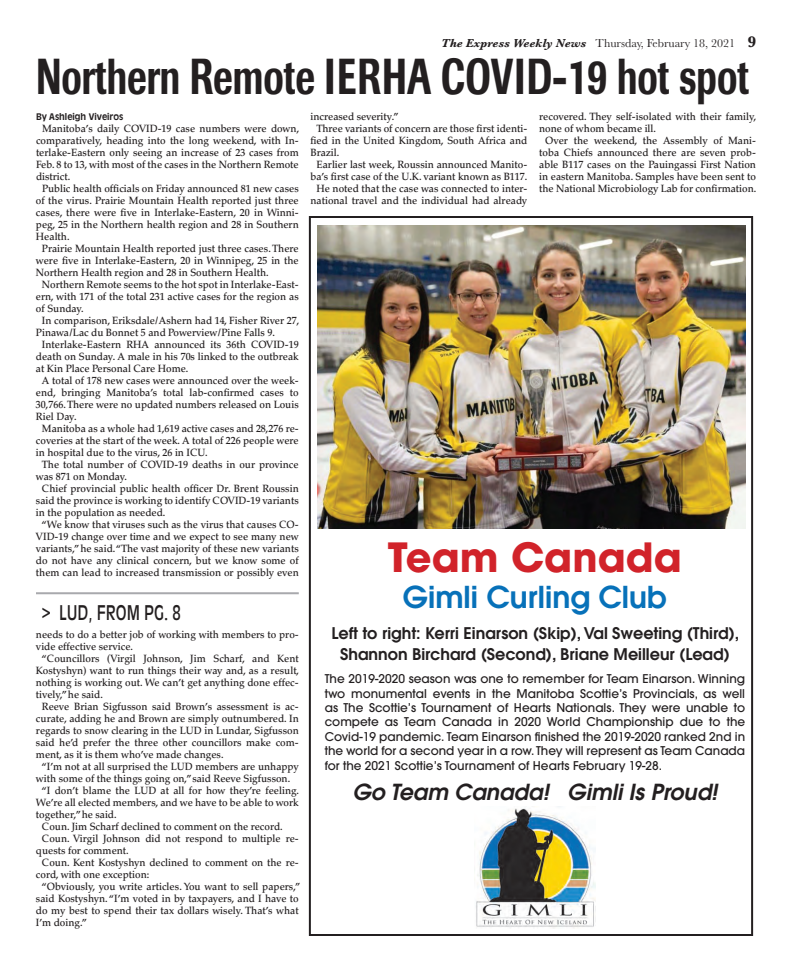
<style>
.page{position:relative;width:792px;height:972px;background:#fff}
.page>*{position:absolute;margin:0;border:0;box-sizing:border-box;transform-origin:0 0}
.t1{font:500 50px "Imago";color:#231f20;scale:.7 1}
.t2{font:700 40px "Avant Garde";color:#d1232a}
.t3{font:600 30px "Avant Garde";color:#0771b9}
.t4{font:italic 600 22px "Avant Garde";color:#231f20}
.t5{font:20px "Antique Olive";color:#231f20;scale:.75 1}
.t6{font:600 16px/21.2px "Avant Garde";color:#231f20;text-align:center}
.t7{font:500 12px/14.4px "Avant Garde";color:#231f20;text-align:justify}
.t8{font:12px "Baskerville";color:#231f20}
.t9{font:500 10.5px "Palatino";color:#231f20;scale:.95 1}
.t10{font:700 9px "Antique Olive";color:#231f20;scale:.95 1}
.s1{font-weight:700;font-style:italic}
.s2{font-weight:700;font-size:16px}
</style>
<div class="page">
<img style="left:318px;top:225px;width:427px;height:303px">
<img style="left:474px;top:806px;width:122px;height:123px">
<div style="left:309px;top:216px;width:444px;height:720px;border:2px solid #231f20"></div>
<hr style="left:36px;top:592px;width:263px;height:2px;background:#a8a9ad">
<p class="t8" style="left:441px;top:39px;width:316px"><span class="s1">The Express Weekly News</span> Thursday, February 18, 2021 <span class="s2">9</span></p>
<p class="t1" style="left:36px;top:59px;width:1020px">Northern Remote IERHA COVID-19 hot spot</p>
<p class="t10" style="left:36px;top:113px;width:94px">By Ashleigh Viveiros</p>
<p class="t9" style="left:42px;top:124px;width:272px">Manitoba’s daily COVID-19 case numbers were down,</p>
<p class="t9" style="left:36px;top:136px;width:278px">comparatively, heading into the long weekend, with In-</p>
<p class="t9" style="left:36px;top:148px;width:278px">terlake-Eastern only seeing an increase of 23 cases from</p>
<p class="t9" style="left:36px;top:160px;width:278px">Feb. 8 to 13, with most of the cases in the Northern Remote</p>
<p class="t9" style="left:36px;top:172px;width:38px">district.</p>
<p class="t9" style="left:42px;top:184px;width:272px">Public health officials on Friday announced 81 new cases</p>
<p class="t9" style="left:36px;top:196px;width:278px">of the virus. Prairie Mountain Health reported just three</p>
<p class="t9" style="left:36px;top:208px;width:278px">cases, there were five in Interlake-Eastern, 20 in Winni-</p>
<p class="t9" style="left:36px;top:220px;width:278px">peg, 25 in the Northern health region and 28 in Southern</p>
<p class="t9" style="left:36px;top:232px;width:37px">Health.</p>
<p class="t9" style="left:42px;top:244px;width:272px">Prairie Mountain Health reported just three cases. There</p>
<p class="t9" style="left:36px;top:256px;width:278px">were five in Interlake-Eastern, 20 in Winnipeg, 25 in the</p>
<p class="t9" style="left:36px;top:268px;width:246px">Northern Health region and 28 in Southern Health.</p>
<p class="t9" style="left:42px;top:280px;width:272px">Northern Remote seems to the hot spot in Interlake-East-</p>
<p class="t9" style="left:36px;top:292px;width:278px">ern, with 171 of the total 231 active cases for the region as</p>
<p class="t9" style="left:36px;top:304px;width:52px">of Sunday.</p>
<p class="t9" style="left:42px;top:316px;width:272px">In comparison, Eriksdale/Ashern had 14, Fisher River 27,</p>
<p class="t9" style="left:36px;top:328px;width:253px">Pinawa/Lac du Bonnet 5 and Powerview/Pine Falls 9.</p>
<p class="t9" style="left:42px;top:340px;width:272px">Interlake-Eastern RHA announced its 36th COVID-19</p>
<p class="t9" style="left:36px;top:352px;width:278px">death on Sunday. A male in his 70s linked to the outbreak</p>
<p class="t9" style="left:36px;top:364px;width:162px">at Kin Place Personal Care Home.</p>
<p class="t9" style="left:42px;top:376px;width:272px">A total of 178 new cases were announced over the week-</p>
<p class="t9" style="left:36px;top:388px;width:278px">end, bringing Manitoba’s total lab-confirmed cases to</p>
<p class="t9" style="left:36px;top:400px;width:278px">30,766. There were no updated numbers released on Louis</p>
<p class="t9" style="left:36px;top:412px;width:44px">Riel Day.</p>
<p class="t9" style="left:42px;top:424px;width:272px">Manitoba as a whole had 1,619 active cases and 28,276 re-</p>
<p class="t9" style="left:36px;top:436px;width:278px">coveries at the start of the week. A total of 226 people were</p>
<p class="t9" style="left:36px;top:448px;width:182px">in hospital due to the virus, 26 in ICU.</p>
<p class="t9" style="left:42px;top:460px;width:272px">The total number of COVID-19 deaths in our province</p>
<p class="t9" style="left:36px;top:472px;width:97px">was 871 on Monday.</p>
<p class="t9" style="left:42px;top:484px;width:272px">Chief provincial public health officer Dr. Brent Roussin</p>
<p class="t9" style="left:36px;top:496px;width:278px">said the province is working to identify COVID-19 variants</p>
<p class="t9" style="left:36px;top:508px;width:138px">in the population as needed.</p>
<p class="t9" style="left:42px;top:520px;width:272px">“We know that viruses such as the virus that causes CO-</p>
<p class="t9" style="left:36px;top:532px;width:278px">VID-19 change over time and we expect to see many new</p>
<p class="t9" style="left:36px;top:544px;width:278px">variants,” he said. “The vast majority of these new variants</p>
<p class="t9" style="left:36px;top:556px;width:278px">do not have any clinical concern, but we know some of</p>
<p class="t9" style="left:36px;top:568px;width:278px">them can lead to increased transmission or possibly even</p>
<p class="t9" style="left:310px;top:112px;width:94px">increased severity.”</p>
<p class="t9" style="left:316px;top:124px;width:223px">Three variants of concern are those first identi-</p>
<p class="t9" style="left:310px;top:136px;width:230px">fied in the United Kingdom, South Africa and</p>
<p class="t9" style="left:310px;top:148px;width:32px">Brazil.</p>
<p class="t9" style="left:316px;top:160px;width:223px">Earlier last week, Roussin announced Manito-</p>
<p class="t9" style="left:310px;top:172px;width:230px">ba’s first case of the U.K. variant known as B117.</p>
<p class="t9" style="left:316px;top:184px;width:223px">He noted that the case was connected to inter-</p>
<p class="t9" style="left:310px;top:196px;width:230px">national travel and the individual had already</p>
<p class="t9" style="left:539px;top:112px;width:230px">recovered. They self-isolated with their family,</p>
<p class="t9" style="left:539px;top:124px;width:124px">none of whom became ill.</p>
<p class="t9" style="left:545px;top:136px;width:223px">Over the weekend, the Assembly of Mani-</p>
<p class="t9" style="left:539px;top:148px;width:230px">toba Chiefs announced there are seven prob-</p>
<p class="t9" style="left:539px;top:160px;width:230px">able B117 cases on the Pauingassi First Nation</p>
<p class="t9" style="left:539px;top:172px;width:230px">in eastern Manitoba. Samples have been sent to</p>
<p class="t9" style="left:539px;top:184px;width:230px">the National Microbiology Lab for confirmation.</p>
<p class="t2" style="left:388px;top:542px;width:296px">Team Canada</p>
<p class="t3" style="left:403px;top:585px;width:265px">Gimli Curling Club</p>
<p class="t6" style="left:331px;top:624px;width:409px">Left to right: Kerri Einarson (Skip), Val Sweeting (Third),<br>Shannon Birchard (Second), Briane Meilleur (Lead)</p>
<p class="t7" style="left:325px;top:673px;width:422px">The 2019-2020 season was one to remember for Team Einarson. Winning two monumental events in the Manitoba Scottie’s Provincials, as well as The Scottie’s Tournament of Hearts Nationals. They were unable to compete as Team Canada in 2020 World Championship due to the Covid-19 pandemic. Team Einarson finished the 2019-2020 ranked 2nd in the world for a second year in a row. They will represent as Team Canada for the 2021 Scottie’s Tournament of Hearts February 19-28.</p>
<p class="t4" style="left:352px;top:783px;width:367px">Go Team Canada! Gimli Is Proud!</p>
<p class="t5" style="left:42px;top:605px;width:187px">&gt; LUD, FROM PG. 8</p>
<p class="t9" style="left:36px;top:630px;width:278px">needs to do a better job of working with members to pro-</p>
<p class="t9" style="left:36px;top:642px;width:104px">vide effective service.</p>
<p class="t9" style="left:42px;top:654px;width:272px">“Councillors (Virgil Johnson, Jim Scharf, and Kent</p>
<p class="t9" style="left:36px;top:666px;width:279px">Kostyshyn) want to run things their way and, as a result,</p>
<p class="t9" style="left:36px;top:678px;width:278px">nothing is working out. We can’t get anything done effec-</p>
<p class="t9" style="left:36px;top:690px;width:72px">tively,” he said.</p>
<p class="t9" style="left:42px;top:702px;width:272px">Reeve Brian Sigfusson said Brown’s assessment is ac-</p>
<p class="t9" style="left:36px;top:714px;width:278px">curate, adding he and Brown are simply outnumbered. In</p>
<p class="t9" style="left:36px;top:726px;width:278px">regards to snow clearing in the LUD in Lundar, Sigfusson</p>
<p class="t9" style="left:36px;top:738px;width:278px">said he’d prefer the three other councillors make com-</p>
<p class="t9" style="left:36px;top:750px;width:199px">ment, as it is them who’ve made changes.</p>
<p class="t9" style="left:42px;top:762px;width:272px">“I’m not at all surprised the LUD members are unhappy</p>
<p class="t9" style="left:36px;top:774px;width:269px">with some of the things going on,” said Reeve Sigfusson.</p>
<p class="t9" style="left:42px;top:786px;width:272px">“I don’t blame the LUD at all for how they’re feeling.</p>
<p class="t9" style="left:36px;top:798px;width:278px">We’re all elected members, and we have to be able to work</p>
<p class="t9" style="left:36px;top:810px;width:86px">together,” he said.</p>
<p class="t9" style="left:42px;top:822px;width:255px">Coun. Jim Scharf declined to comment on the record.</p>
<p class="t9" style="left:42px;top:834px;width:272px">Coun. Virgil Johnson did not respond to multiple re-</p>
<p class="t9" style="left:36px;top:846px;width:99px">quests for comment.</p>
<p class="t9" style="left:42px;top:858px;width:272px">Coun. Kent Kostyshyn declined to comment on the re-</p>
<p class="t9" style="left:36px;top:870px;width:121px">cord, with one exception:</p>
<p class="t9" style="left:42px;top:883px;width:273px">“Obviously, you write articles. You want to sell papers,”</p>
<p class="t9" style="left:36px;top:895px;width:278px">said Kostyshyn. “I’m voted in by taxpayers, and I have to</p>
<p class="t9" style="left:36px;top:907px;width:278px">do my best to spend their tax dollars wisely. That’s what</p>
<p class="t9" style="left:36px;top:919px;width:55px">I’m doing.”</p>
</div>
